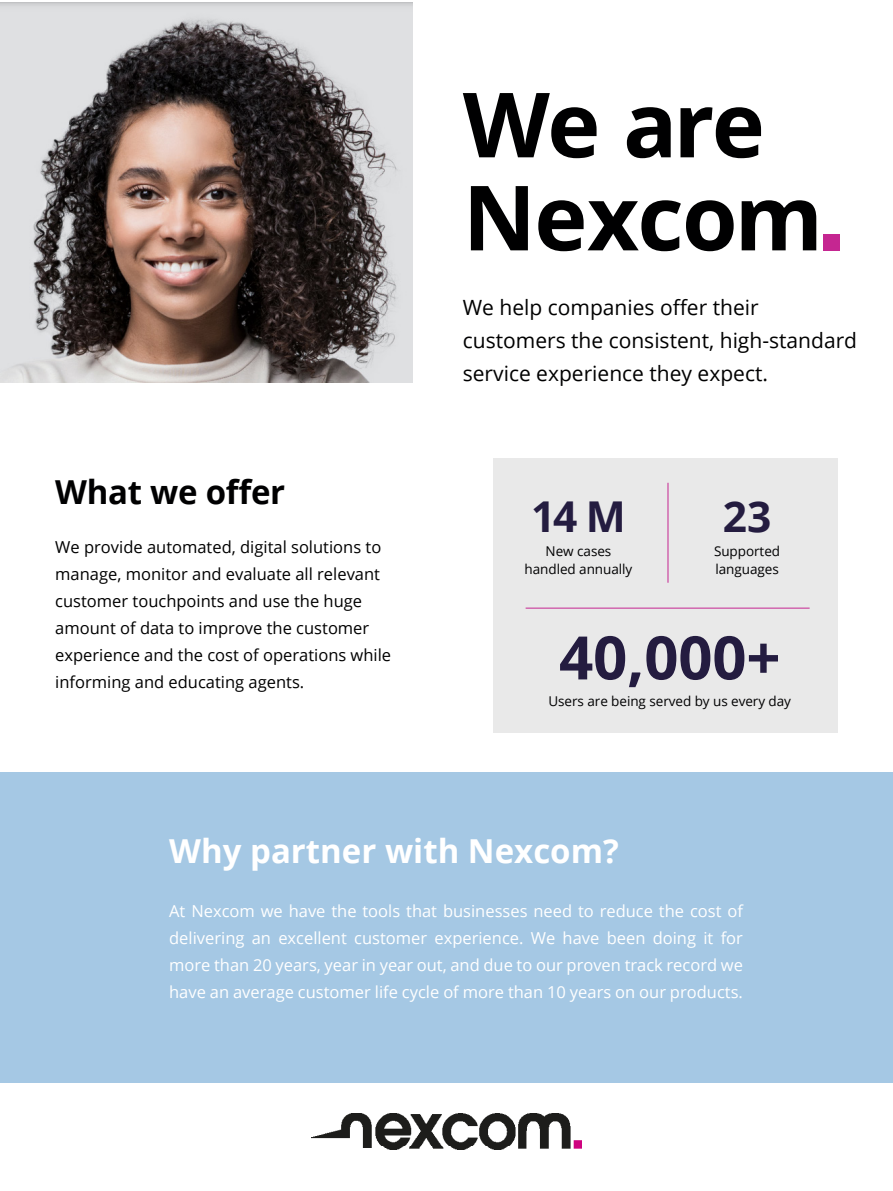
<style>
.page{position:relative;width:893px;height:1191px;background:#fff}
.page>*{position:absolute;margin:0;border:0;box-sizing:border-box;transform-origin:0 0}
.t1{font:700 90px/93px "Open Sans";letter-spacing:-.025em;color:#000001}
.t2{font:700 60px "Open Sans";color:#241c40}
.t3{font:700 42.45px "Open Sans";color:#241c40}
.t4{font:700 33px "Open Sans";color:#fff}
.t5{font:700 33px "Open Sans";letter-spacing:-.01em;color:#000001}
.t6{font:21px/33px "Open Sans";color:#000001}
.t7{font:16.5px/27px "Open Sans";color:#fff;text-align:justify}
.t8{font:16.5px/27px "Open Sans";color:#000001}
.t9{font:13.5px/18px "Open Sans";letter-spacing:-.005em;color:#000001;text-align:center}
</style>
<div class="page">
<img style="left:312px;top:1113px;width:269px;height:36px">
<img style="left:0;top:2px;width:413px;height:380px">
<svg style="left:824px;top:234px;width:16px;height:16px"></svg>
<div style="left:493px;top:458px;width:345px;height:275px;background:#e9e9e9"></div>
<hr style="left:526px;top:608px;width:284px;height:1px;background:#c52691">
<hr style="left:668px;top:483px;width:1px;height:100px;background:#c52691">
<div style="left:0;top:772px;width:893px;height:310px;background:#a5c8e4"></div>
<h1 class="t1" style="left:463px;top:76px;width:362px">We are<br>Nexcom</h1>
<h3 class="t5" style="left:55px;top:469px;width:231px">What we offer</h3>
<p class="t8" style="left:55px;top:533px;width:337px">We provide automated, digital solutions to manage, monitor and evaluate all relevant customer touchpoints and use the huge amount of data to improve the customer experience and the cost of operations while informing and educating agents.</p>
<p class="t6" style="left:463px;top:290px;width:396px">We help companies offer their customers the consistent, high-standard service experience they expect.</p>
<h3 class="t3" style="left:531px;top:487px;width:96px">14 M</h3>
<p class="t9" style="left:525px;top:542px;width:109px">New cases handled annually</p>
<h3 class="t3" style="left:723px;top:487px;width:50px">23</h3>
<p class="t9" style="left:714px;top:542px;width:68px;text-align:left">Supported languages</p>
<h2 class="t2" style="left:559px;top:615px;width:223px">40,000+</h2>
<p class="t9" style="left:548px;top:692px;width:244px">Users are being served by us every day</p>
<h3 class="t4" style="left:169px;top:828px;width:451px">Why partner with Nexcom?</h3>
<p class="t7" style="left:169px;top:897px;width:575px">At Nexcom we have the tools that businesses need to reduce the cost of delivering an excellent customer experience. We have been doing it for more than 20 years, year in year out, and due to our proven track record we have an average customer life cycle of more than 10 years on our products.</p>
</div>
